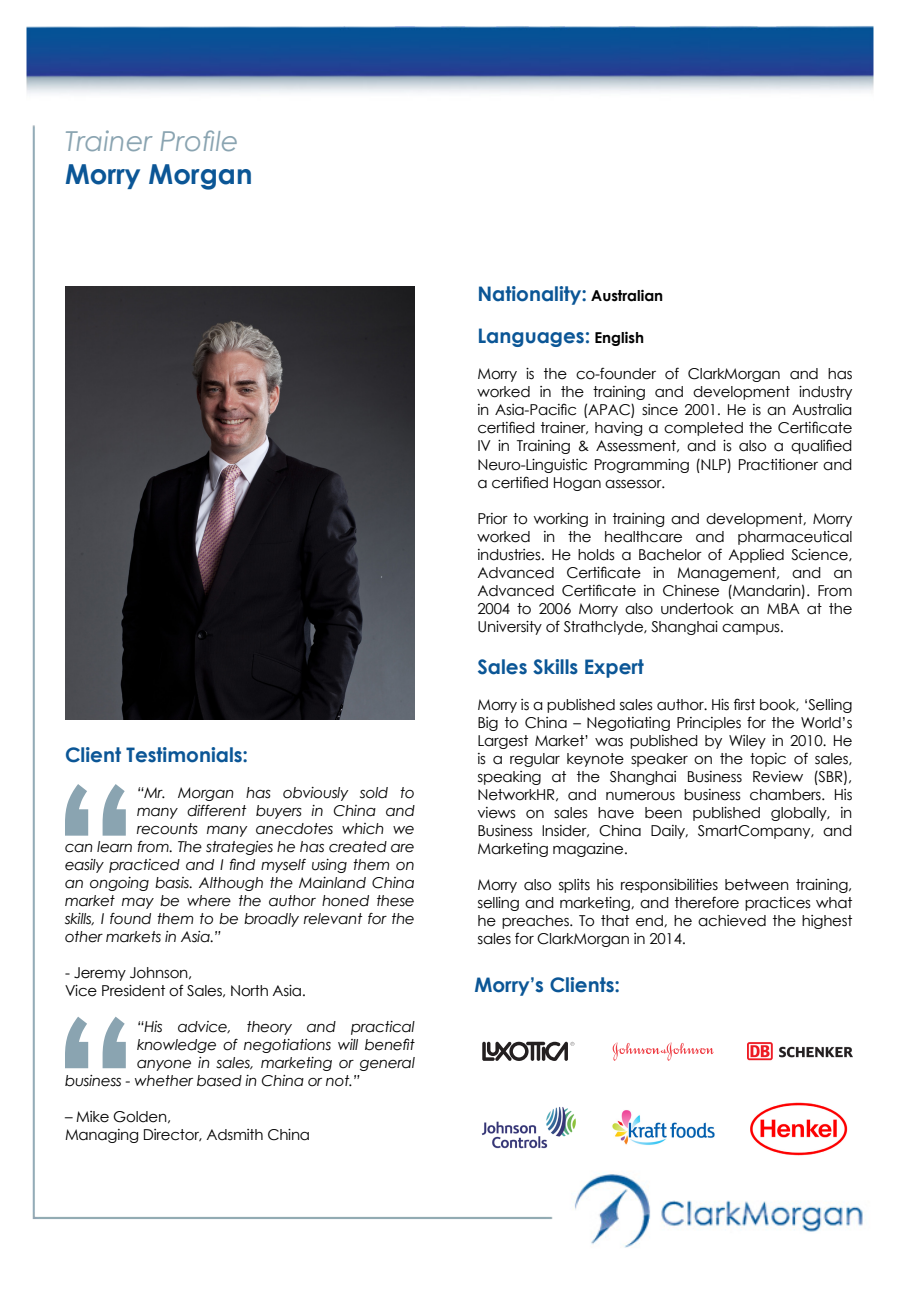
<style>
.page{position:relative;width:900px;height:1313px;background:#fff}
.page>*{position:absolute;margin:0;border:0;box-sizing:border-box;transform-origin:0 0}
.t1{font:italic 27.5px "Century Gothic";color:#8aa4b1}
.t2{font:700 27.5px "Century Gothic";color:#0b5696}
.t3{font:700 20px "Century Gothic";color:#0b5696}
.t4{font:15px/18px "Century Gothic";letter-spacing:-.015em;color:#000;text-align:justify}
.t5{font:italic 15px "Century Gothic";letter-spacing:-.015em;color:#000}
.s1{font-size:15px;color:#000}
</style>
<div class="page">
<img style="left:26px;top:26px;width:848px;height:1222px">
<img style="left:65px;top:286px;width:350px;height:433px">
<img style="left:475px;top:1089px;width:105px;height:80px">
<img style="left:612px;top:1109px;width:105px;height:40px">
<div style="left:475px;top:1029px;width:104px;height:47px;background:#fff"></div>
<svg style="left:482px;top:1041px;width:92px;height:20px"></svg>
<img style="left:751px;top:1102px;width:97px;height:53px">
<div style="left:611px;top:1029px;width:104px;height:47px;background:#fff"></div>
<svg style="left:613px;top:1042px;width:101px;height:18px"></svg>
<img style="left:748px;top:1029px;width:104px;height:47px">
<svg style="left:65px;top:784px;width:61px;height:51px"></svg>
<svg style="left:65px;top:1016px;width:61px;height:52px"></svg>
<p class="t1" style="left:65px;top:124px;width:176px">Trainer Profile</p>
<p class="t2" style="left:65px;top:153px;width:189px">Morry Morgan</p>
<p class="t3" style="left:65px;top:739px;width:185px">Client Testimonials:</p>
<p class="t5" style="left:137px;top:783px;width:279px">“Mr. Morgan has obviously sold to</p>
<p class="t5" style="left:137px;top:801px;width:279px">many different buyers in China and</p>
<p class="t5" style="left:137px;top:819px;width:279px">recounts many anecdotes which we</p>
<p class="t5" style="left:65px;top:837px;width:352px">can learn from. The strategies he has created are</p>
<p class="t5" style="left:65px;top:855px;width:351px">easily practiced and I find myself using them on</p>
<p class="t5" style="left:65px;top:873px;width:352px">an ongoing basis. Although the Mainland China</p>
<p class="t5" style="left:65px;top:891px;width:352px">market may be where the author honed these</p>
<p class="t5" style="left:65px;top:909px;width:352px">skills, I found them to be broadly relevant for the</p>
<p class="t5" style="left:65px;top:927px;width:158px">other markets in Asia.”</p>
<p class="t4" style="left:65px;top:963px;width:129px">- Jeremy Johnson,</p>
<p class="t4" style="left:65px;top:981px;width:243px">Vice President of Sales, North Asia.</p>
<p class="t5" style="left:137px;top:1017px;width:279px">“His advice, theory and practical</p>
<p class="t5" style="left:137px;top:1035px;width:279px">knowledge of negotiations will benefit</p>
<p class="t5" style="left:137px;top:1053px;width:279px">anyone in sales, marketing or general</p>
<p class="t5" style="left:65px;top:1071px;width:297px">business - whether based in China or not.”</p>
<p class="t4" style="left:65px;top:1107px;width:108px">– Mike Golden,</p>
<p class="t4" style="left:65px;top:1125px;width:247px">Managing Director, Adsmith China</p>
<p class="t3" style="left:478px;top:279px;width:187px">Nationality: <span class="s1">Australian</span></p>
<p class="t3" style="left:478px;top:321px;width:168px">Languages: <span class="s1">English</span></p>
<p class="t4" style="left:478px;top:365px;width:377px">Morry is the co-founder of ClarkMorgan and has worked in the training and development industry in Asia-Pacific (APAC) since 2001. He is an Australia certified trainer, having a completed the Certificate IV in Training &amp; Assessment, and is also a qualified Neuro-Linguistic Programming (NLP) Practitioner and a certified Hogan assessor.</p>
<p class="t4" style="left:478px;top:509px;width:377px">Prior to working in training and development, Morry worked in the healthcare and pharmaceutical industries. He holds a Bachelor of Applied Science, Advanced Certificate in Management, and an Advanced Certificate in Chinese (Mandarin). From 2004 to 2006 Morry also undertook an MBA at the University of Strathclyde, Shanghai campus.</p>
<p class="t3" style="left:478px;top:651px;width:168px">Sales Skills Expert</p>
<p class="t4" style="left:478px;top:695px;width:377px">Morry is a published sales author. His first book, ‘Selling Big to China – Negotiating Principles for the World’s Largest Market’ was published by Wiley in 2010. He is a regular keynote speaker on the topic of sales, speaking at the Shanghai Business Review (SBR), NetworkHR, and numerous business chambers. His views on sales have been published globally, in Business Insider, China Daily, SmartCompany, and Marketing magazine.</p>
<p class="t4" style="left:478px;top:875px;width:377px">Morry also splits his responsibilities between training, selling and marketing, and therefore practices what he preaches. To that end, he achieved the highest sales for ClarkMorgan in 2014.</p>
<p class="t3" style="left:475px;top:969px;width:147px">Morry’s Clients:</p>
</div>
